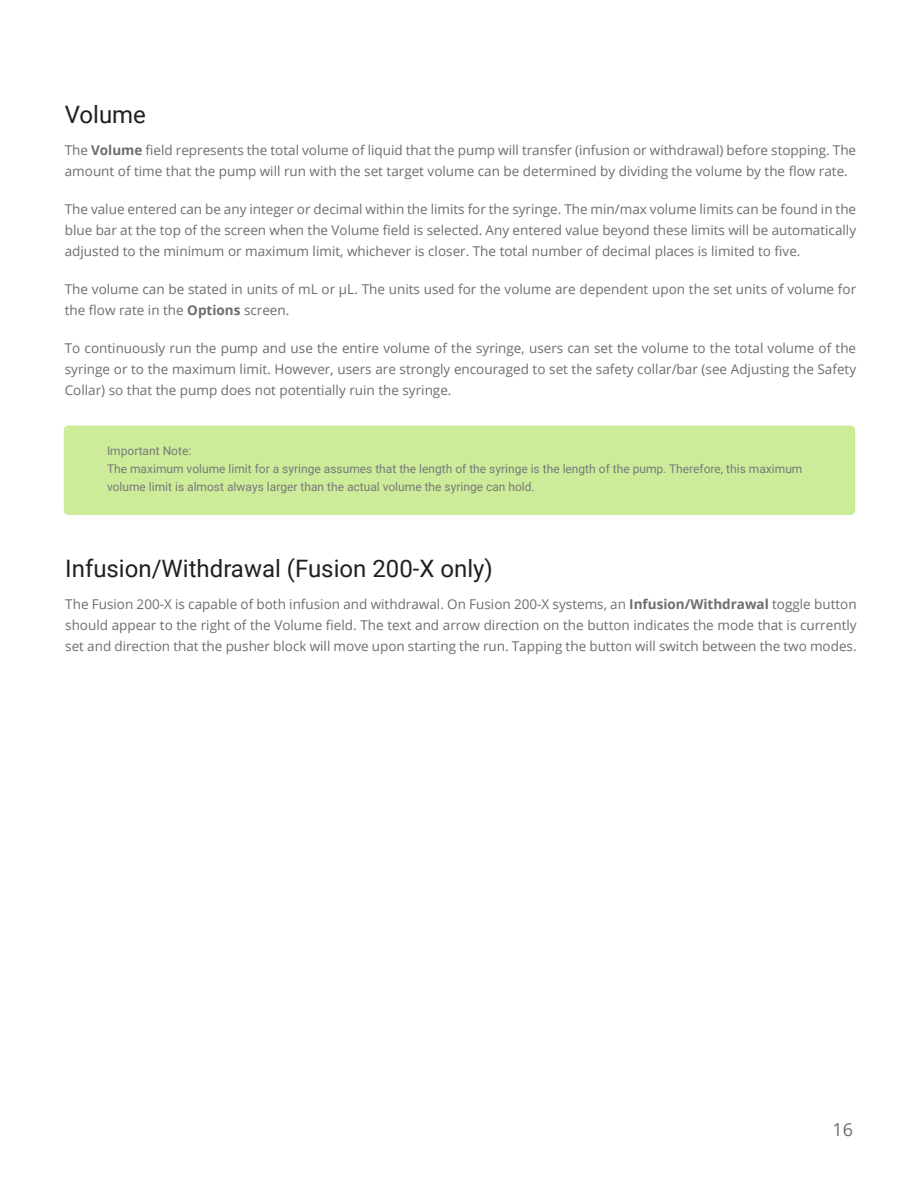
<style>
.page{position:relative;width:918px;height:1188px;background:#fff}
.page>*{position:absolute;margin:0;border:0;box-sizing:border-box;transform-origin:0 0}
.Level_3_Headings{font:24px "Roboto";color:#231f20}
.t1{font:18px "Open Sans";color:#6c6d70}
.Body_Text{font:13.5px/21px "Open Sans";color:#6c6d70;text-align:justify}
.t2{font:12px/18px "Roboto";color:#797979}
.s1{font-weight:700}
</style>
<div class="page">
<div style="left:64px;top:426px;width:791px;height:89px;background:#ccec9a;border-radius:4px"></div>
<p class="Level_3_Headings" style="left:65px;top:97px;width:83px">Volume</p>
<p class="Body_Text" style="left:65px;top:139px;width:793px">The <span class="s1">Volume</span> field represents the total volume of liquid that the pump will transfer (infusion or withdrawal) before stopping. The amount of time that the pump will run with the set target volume can be determined by dividing the volume by the flow rate.</p>
<p class="Body_Text" style="left:65px;top:198px;width:793px">The value entered can be any integer or decimal within the limits for the syringe. The min/max volume limits can be found in the blue bar at the top of the screen when the Volume field is selected. Any entered value beyond these limits will be automatically adjusted to the minimum or maximum limit, whichever is closer. The total number of decimal places is limited to five.</p>
<p class="Body_Text" style="left:65px;top:278px;width:793px">The volume can be stated in units of mL or μL. The units used for the volume are dependent upon the set units of volume for the flow rate in the <span class="s1">Options</span> screen.</p>
<p class="Body_Text" style="left:65px;top:337px;width:793px">To continuously run the pump and use the entire volume of the syringe, users can set the volume to the total volume of the syringe or to the maximum limit. However, users are strongly encouraged to set the safety collar/bar (see Adjusting the Safety Collar) so that the pump does not potentially ruin the syringe.</p>
<p class="t2" style="left:107px;top:441px;width:86px">Important Note:</p>
<p class="t2" style="left:107px;top:459px;width:697px">The maximum volume limit for a syringe assumes that the length of the syringe is the length of the pump. Therefore, this maximum volume limit is almost always larger than the actual volume the syringe can hold.</p>
<p class="Level_3_Headings" style="left:65px;top:552px;width:429px">Infusion/Withdrawal (Fusion 200-X only)</p>
<p class="Body_Text" style="left:65px;top:594px;width:793px">The Fusion 200-X is capable of both infusion and withdrawal. On Fusion 200-X systems, an <span class="s1">Infusion/Withdrawal</span> toggle button should appear to the right of the Volume field. The text and arrow direction on the button indicates the mode that is currently set and direction that the pusher block will move upon starting the run. Tapping the button will switch between the two modes.</p>
<h2 class="t1" style="left:833px;top:1117px;width:22px">16</h2>
</div>
